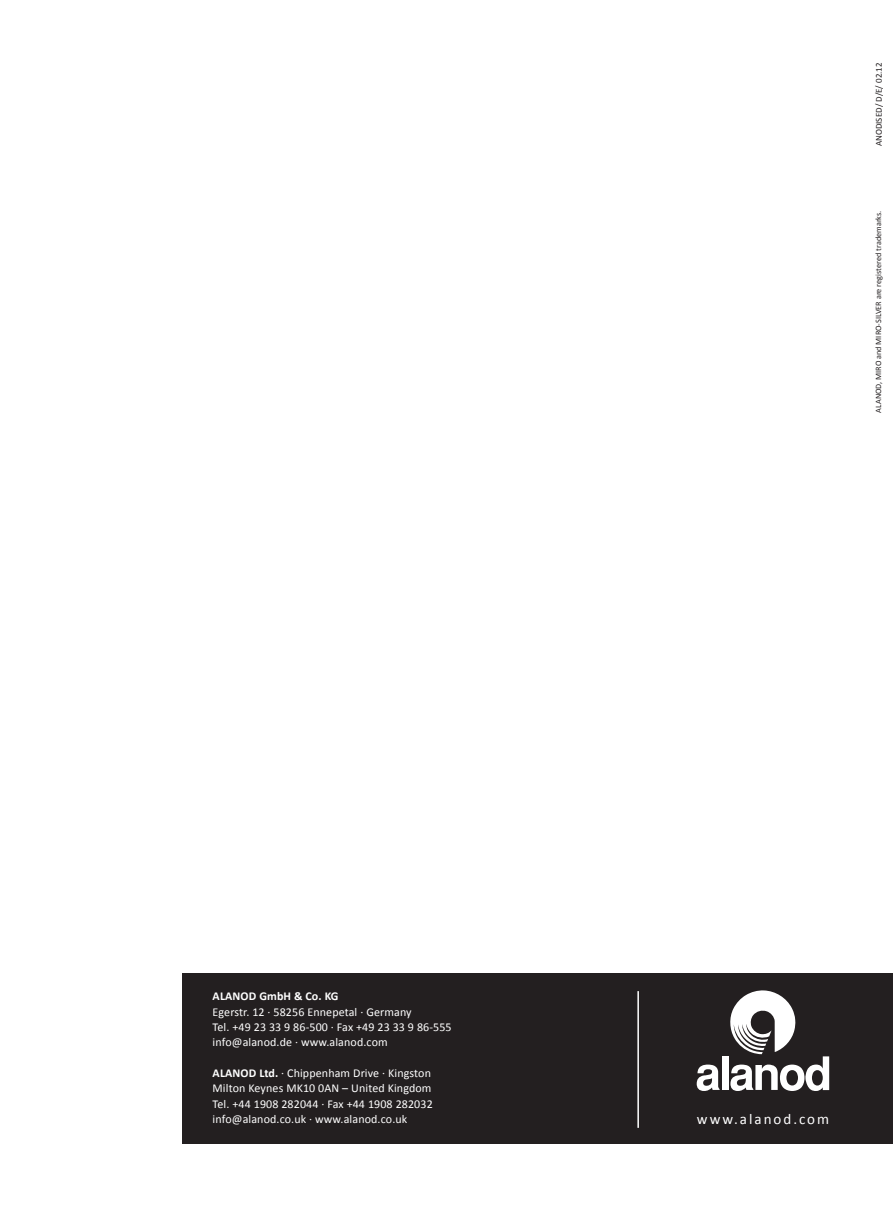
<style>
.page{position:relative;width:893px;height:1229px;background:#fff}
.page>*{position:absolute;margin:0;border:0;box-sizing:border-box;transform-origin:0 0}
.t1{font:15px "Calibri";letter-spacing:.135em;color:#fff}
.t2{font:12px/15.3px "Calibri";letter-spacing:.01em;color:#fff}
.t3{font:700 12px "Calibri";letter-spacing:.01em;color:#fff}
.t4{font:9px "Calibri";color:#231f20}
.t5{font:8.25px "Calibri";color:#231f20}
.s1{font-weight:700}
</style>
<div class="page">
<div style="left:183px;top:974px;width:710px;height:170px;background:#231f20"></div>
<svg style="left:696px;top:1064px;width:24px;height:27px"></svg>
<div style="left:722px;top:1056px;width:6px;height:34px;background:#fff"></div>
<svg style="left:730px;top:990px;width:99px;height:101px"></svg>
<hr style="left:637px;top:991px;width:2px;height:137px;background:#fff">
<p class="t3" style="left:213px;top:991px;width:127px">ALANOD GmbH &amp; Co. KG</p>
<p class="t2" style="left:213px;top:1005px;width:241px">Egerstr. 12 · 58256 Ennepetal · Germany<br>Tel. +49 23 33 9 86-500 · Fax +49 23 33 9 86-555 info@alanod.de · www.alanod.com</p>
<p class="t2" style="left:213px;top:1066px;width:222px"><span class="s1">ALANOD Ltd.</span> · Chippenham Drive · Kingston Milton Keynes MK10 0AN – United Kingdom Tel. +44 1908 282044 · Fax +44 1908 282032 info@alanod.co.uk · www.alanod.co.uk</p>
<p class="t4" style="left:875px;top:146px;width:85px;rotate:-90deg">ANODISED/ D/E/ 02.12</p>
<p class="t5" style="left:875px;top:412px;width:203px;rotate:-90deg">ALANOD, MIRO and MIRO-SILVER are registered trademarks.</p>
<p class="t1" style="left:697px;top:1112px;width:134px">www.alanod.com</p>
</div>
